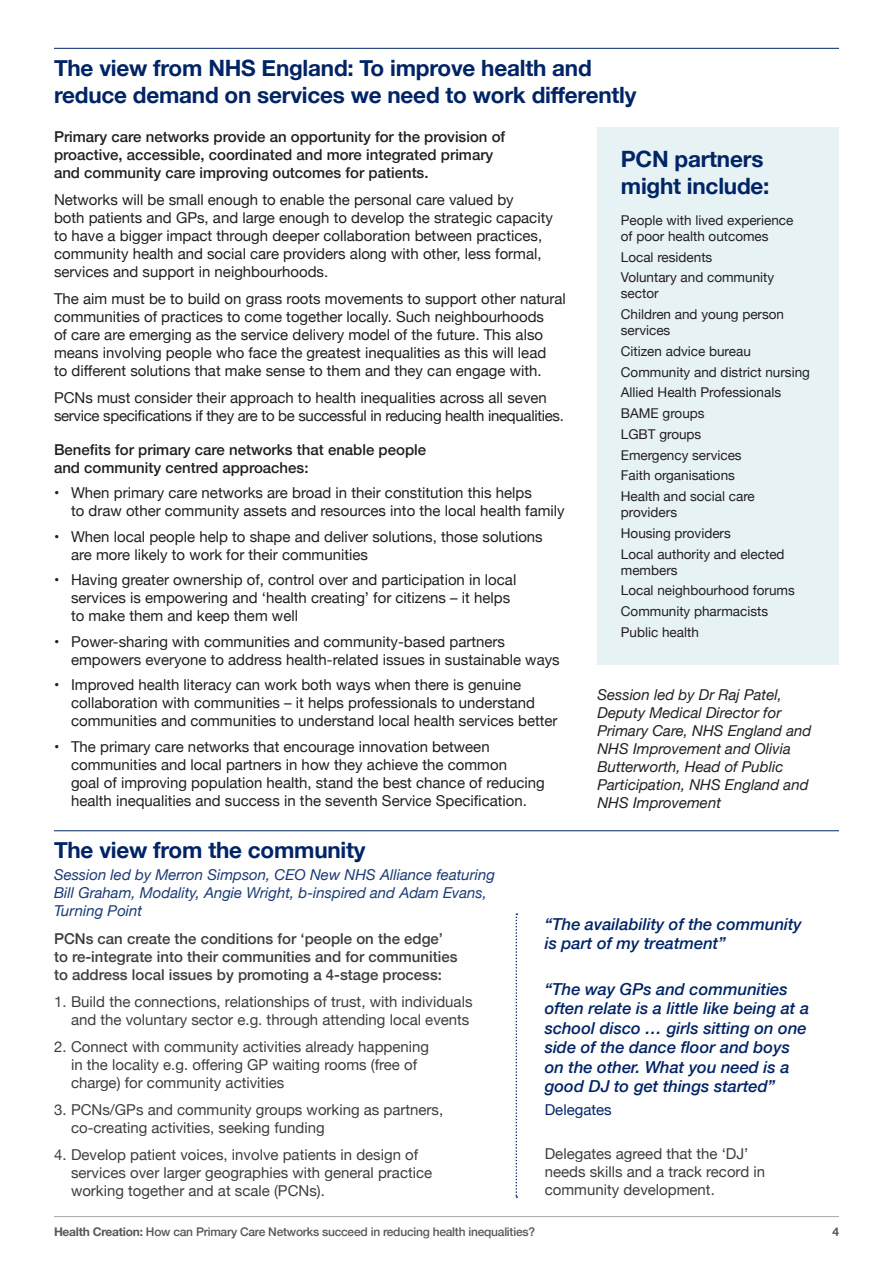
<style>
.page{position:relative;width:893px;height:1263px;background:#fff}
.page>*{position:absolute;margin:0;border:0;box-sizing:border-box;transform-origin:0 0}
.t1{font:700 22.5px/27px "Helvetica Neue";letter-spacing:-.01em;color:#002466}
.t2{font:italic 500 16.5px/19.5px "Helvetica Neue";color:#002466}
.t3{font:15px/18px "Helvetica Neue";color:#231f20}
.t4{font:15px/18px "Helvetica Neue";color:#3e3e3f}
.t5{font:500 15px/18px "Helvetica Neue";color:#231f20}
.t6{font:italic 15px/18px "Helvetica Neue";color:#231f20}
.t7{font:500 15px/18px "Helvetica Neue";color:#3e3e3f}
.t8{font:15px/18px "Helvetica Neue";letter-spacing:-.02em;color:#231f20}
.t9{font:italic 15px/18px "Helvetica Neue";color:#1a3a75}
.t10{font:15px "Helvetica Neue";color:#002466}
.t11{font:13.5px/16.2px "Helvetica Neue";color:#231f20}
.t12{font:500 12px "Helvetica Neue";letter-spacing:-.02em;color:#57585a}
.t13{font:700 12px "Helvetica Neue";color:#57585a}
.s1{font-weight:700}
</style>
<div class="page">
<hr style="left:54px;top:1216px;width:785px;height:1px;background:#a8a9ad">
<hr style="left:54px;top:48px;width:785px;height:1px;background:#002466">
<svg style="left:516px;top:913px;width:1px;height:285px"></svg>
<div style="left:597px;top:127px;width:242px;height:538px;background:#e6f2f4"></div>
<hr style="left:54px;top:830px;width:785px;height:1px;background:#002466">
<p class="t1" style="left:54px;top:55px;width:584px">The view from NHS England: To improve health and reduce demand on services we need to work differently</p>
<p class="t5" style="left:54px;top:126px;width:453px">Primary care networks provide an opportunity for the provision of proactive, accessible, coordinated and more integrated primary and community care improving outcomes for patients.</p>
<p class="t3" style="left:54px;top:191px;width:500px">Networks will be small enough to enable the personal care valued by<br>both patients and GPs, and large enough to develop the strategic capacity to have a bigger impact through deeper collaboration between practices, community health and social care providers along with other, less formal, services and support in neighbourhoods.</p>
<p class="t3" style="left:54px;top:290px;width:513px">The aim must be to build on grass roots movements to support other natural communities of practices to come together locally. Such neighbourhoods<br>of care are emerging as the service delivery model of the future. This also means involving people who face the greatest inequalities as this will lead<br>to different solutions that make sense to them and they can engage with.</p>
<p class="t8" style="left:54px;top:389px;width:511px">PCNs must consider their approach to health inequalities across all seven service specifications if they are to be successful in reducing health inequalities.</p>
<p class="t5" style="left:54px;top:439px;width:374px">Benefits for primary care networks that enable people and community centred approaches:</p>
<p class="t3" style="left:71px;top:485px;width:495px;text-indent:-17px">• When primary care networks are broad in their constitution this helps<br>to draw other community assets and resources into the local health family</p>
<p class="t3" style="left:71px;top:528px;width:473px;text-indent:-17px">• When local people help to shape and deliver solutions, those solutions are more likely to work for their communities</p>
<p class="t3" style="left:71px;top:572px;width:447px;text-indent:-17px">• Having greater ownership of, control over and participation in local services is empowering and ‘health creating’ for citizens – it helps to make them and keep them well</p>
<p class="t3" style="left:71px;top:633px;width:490px;text-indent:-17px">• Power-sharing with communities and community-based partners empowers everyone to address health-related issues in sustainable ways</p>
<p class="t3" style="left:71px;top:677px;width:488px;text-indent:-17px">• Improved health literacy can work both ways when there is genuine collaboration with communities – it helps professionals to understand communities and communities to understand local health services better</p>
<p class="t3" style="left:71px;top:738px;width:475px;text-indent:-17px">• The primary care networks that encourage innovation between communities and local partners in how they achieve the common<br>goal of improving population health, stand the best chance of reducing health inequalities and success in the seventh Service Specification.</p>
<p class="t1" style="left:54px;top:837px;width:313px">The view from the community</p>
<p class="t1" style="left:621px;top:146px;width:150px">PCN partners might include:</p>
<p class="t11" style="left:621px;top:212px;width:174px">People with lived experience of poor health outcomes</p>
<p class="t11" style="left:621px;top:249px;width:93px">Local residents</p>
<p class="t11" style="left:621px;top:270px;width:155px">Voluntary and community sector</p>
<p class="t11" style="left:621px;top:307px;width:165px">Children and young person services</p>
<p class="t11" style="left:621px;top:344px;width:132px">Citizen advice bureau</p>
<p class="t11" style="left:621px;top:365px;width:191px">Community and district nursing</p>
<p class="t11" style="left:621px;top:385px;width:162px">Allied Health Professionals</p>
<p class="t11" style="left:621px;top:406px;width:85px">BAME groups</p>
<p class="t11" style="left:621px;top:427px;width:82px">LGBT groups</p>
<p class="t11" style="left:621px;top:447px;width:122px">Emergency services</p>
<p class="t11" style="left:621px;top:468px;width:116px">Faith organisations</p>
<p class="t11" style="left:621px;top:489px;width:136px">Health and social care providers</p>
<p class="t11" style="left:621px;top:526px;width:112px">Housing providers</p>
<p class="t11" style="left:621px;top:546px;width:165px">Local authority and elected members</p>
<p class="t11" style="left:621px;top:583px;width:176px">Local neighbourhood forums</p>
<p class="t11" style="left:621px;top:604px;width:149px">Community pharmacists</p>
<p class="t11" style="left:621px;top:625px;width:80px">Public health</p>
<p class="t6" style="left:597px;top:687px;width:215px">Session led by Dr Raj Patel,<br>Deputy Medical Director for<br>Primary Care, NHS England and<br>NHS Improvement and Olivia<br>Butterworth, Head of Public<br>Participation, NHS England and<br>NHS Improvement</p>
<p class="t9" style="left:54px;top:866px;width:443px">Session led by Merron Simpson, CEO New NHS Alliance featuring<br>Bill Graham, Modality, Angie Wright, b-inspired and Adam Evans,<br>Turning Point</p>
<p class="t7" style="left:54px;top:928px;width:405px">PCNs can create the conditions for ‘people on the edge’ to re-integrate into their communities and for communities to address local issues by promoting a 4-stage process:</p>
<p class="t4" style="left:54px;top:993px;width:420px;text-align:right">1. Build the connections, relationships of trust, with individuals and the voluntary sector e.g. through attending local events</p>
<p class="t4" style="left:71px;top:1038px;width:360px;text-indent:-17px">2. Connect with community activities already happening in the locality e.g. offering GP waiting rooms (free of charge) for community activities</p>
<p class="t4" style="left:71px;top:1101px;width:374px;text-indent:-17px">3. PCNs/GPs and community groups working as partners, co-creating activities, seeking funding</p>
<p class="t4" style="left:71px;top:1146px;width:363px;text-indent:-17px">4. Develop patient voices, involve patients in design of services over larger geographies with general practice working together and at scale (PCNs).</p>
<p class="t2" style="left:545px;top:913px;width:259px">“The availability of the community is part of my treatment”</p>
<p class="t2" style="left:545px;top:978px;width:266px">“The way GPs and communities often relate is a little like being at a school disco … girls sitting on one side of the dance floor and boys on the other. What you need is a good DJ to get things started”</p>
<p class="t10" style="left:545px;top:1098px;width:68px">Delegates</p>
<p class="t4" style="left:545px;top:1146px;width:222px">Delegates agreed that the ‘DJ’ needs skills and a track record in community development.</p>
<p class="t12" style="left:54px;top:1222px;width:483px"><span class="s1">Health Creation:</span> How can Primary Care Networks succeed in reducing health inequalities?</p>
<p class="t13" style="left:832px;top:1223px;width:8px">4</p>
</div>
